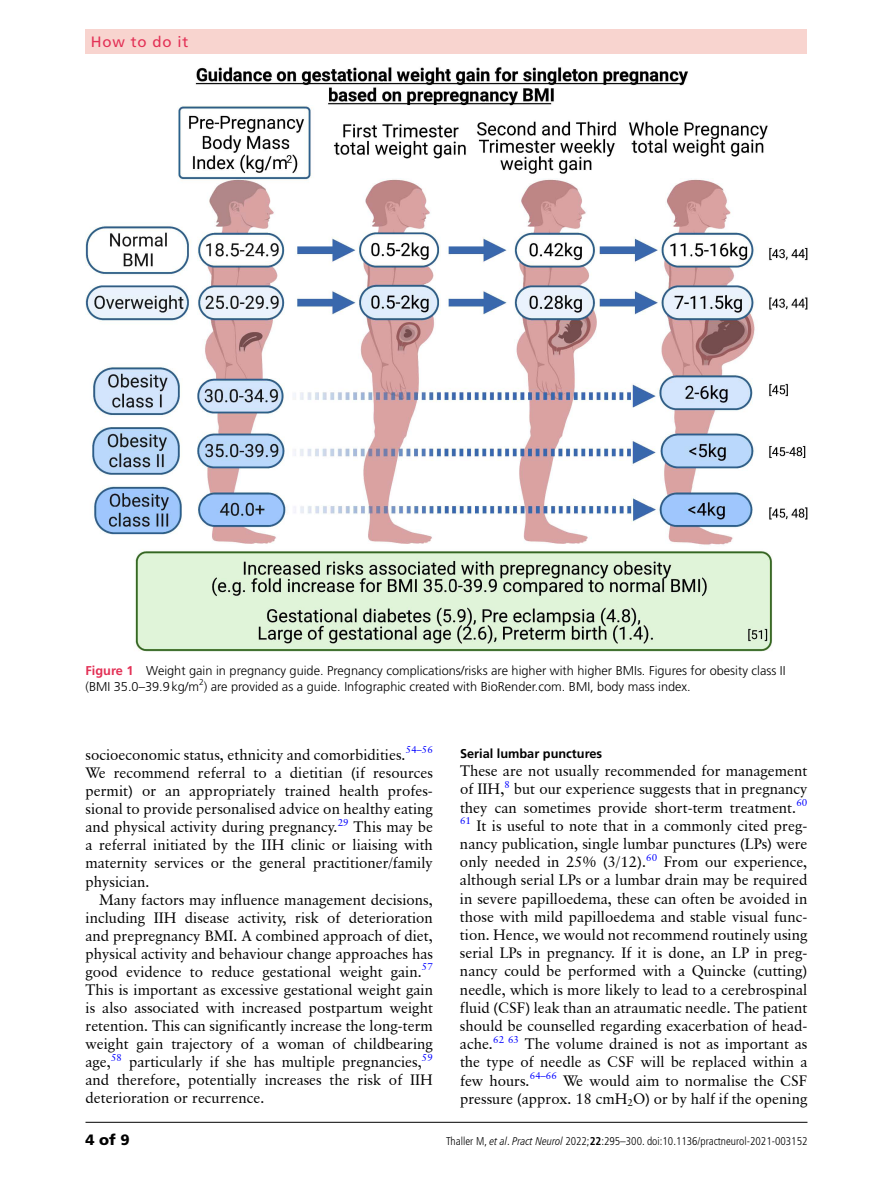
<style>
.page{position:relative;width:893px;height:1191px;background:#fff}
.page>*{position:absolute;margin:0;border:0;box-sizing:border-box;transform-origin:0 0}
.t1{font:15px/18.1px "Classical Garamond BT";color:#000;text-align:justify}
.t2{font:15px "Frutiger LT Std";letter-spacing:.055em;color:#e33055}
.t3{font:900 15px "Frutiger LT Std";color:#000}
.t4{font:300 12.75px/15.8px "Frutiger LT Std";color:#000}
.t5{font:700 12.75px "Frutiger LT Std";color:#000}
.t6{font:300 condensed 11.25px "Frutiger LT Pro";color:#000}
.s1{font-weight:700;color:#e33055}
.s2{font-style:italic}
.s3{font-weight:700}
</style>
<div class="page">
<hr style="left:86px;top:1122px;width:721px;height:1px;background:#000">
<div style="left:86px;top:30px;width:721px;height:24px;background:#f8d4cf"></div>
<img style="left:86px;top:67px;width:721px;height:585px">
<p class="t2" style="left:91px;top:33px;width:99px">How to do it</p>
<p class="t4" style="left:86px;top:663px;width:701px"><span class="s1">Figure 1</span> Weight gain in pregnancy guide. Pregnancy complications/risks are higher with higher BMIs. Figures for obesity class II (BMI 35.0–39.9kg/m<sup>2</sup>) are provided as a guide. Infographic created with BioRender.com. BMI, body mass index.</p>
<p class="t1" style="left:85px;top:745px;width:349px">socioeconomic status, ethnicity and comorbidities.<sup>54–56<br></sup>We recommend referral to a dietitian (if resources permit) or an appropriately trained health profes&shy;sional to provide personalised advice on healthy eating and physical activity during pregnancy.<sup>29</sup> This may be a referral initiated by the IIH clinic or liaising with maternity services or the general practitioner/family physician.</p>
<p class="t1" style="left:85px;top:890px;width:349px;text-indent:14px">Many factors may influence management decisions, including IIH disease activity, risk of deterioration and prepregnancy BMI. A combined approach of diet, physical activity and behaviour change approaches has good evidence to reduce gestational weight gain.<sup>57<br></sup>This is important as excessive gestational weight gain is also associated with increased postpartum weight retention. This can significantly increase the long-term weight gain trajectory of a woman of childbearing age,<sup>58</sup> particularly if she has multiple pregnancies,<sup>59 </sup>and therefore, potentially increases the risk of IIH deterioration or recurrence.</p>
<p class="t5" style="left:460px;top:746px;width:144px">Serial lumbar punctures</p>
<p class="t1" style="left:460px;top:761px;width:349px">These are not usually recommended for management of IIH,<sup>8</sup> but our experience suggests that in pregnancy they can sometimes provide short-term treatment.<sup>60<br>61</sup> It is useful to note that in a commonly cited preg&shy;nancy publication, single lumbar punctures (LPs) were only needed in 25% (3/12).<sup>60</sup> From our experience, although serial LPs or a lumbar drain may be required in severe papilloedema, these can often be avoided in those with mild papilloedema and stable visual func&shy;tion. Hence, we would not recommend routinely using serial LPs in pregnancy. If it is done, an LP in preg&shy;nancy could be performed with a Quincke (cutting) needle, which is more likely to lead to a cerebrospinal fluid (CSF) leak than an atraumatic needle. The patient should be counselled regarding exacerbation of head&shy;ache.<sup>62</sup> <sup>63</sup> The volume drained is not as important as the type of needle as CSF will be replaced within a few hours.<sup>64–66</sup> We would aim to normalise the CSF pressure (approx. 18 cmH<sub>2</sub>O) or by half if the opening</p>
<p class="t3" style="left:86px;top:1130px;width:46px">4 of 9</p>
<p class="t6" style="left:446px;top:1134px;width:363px">Thaller M, <span class="s2">et al</span>. <span class="s2">Pract Neurol</span> 2022;<span class="s3">22</span>:295–300. doi:10.1136/practneurol-2021-003152</p>
</div>
